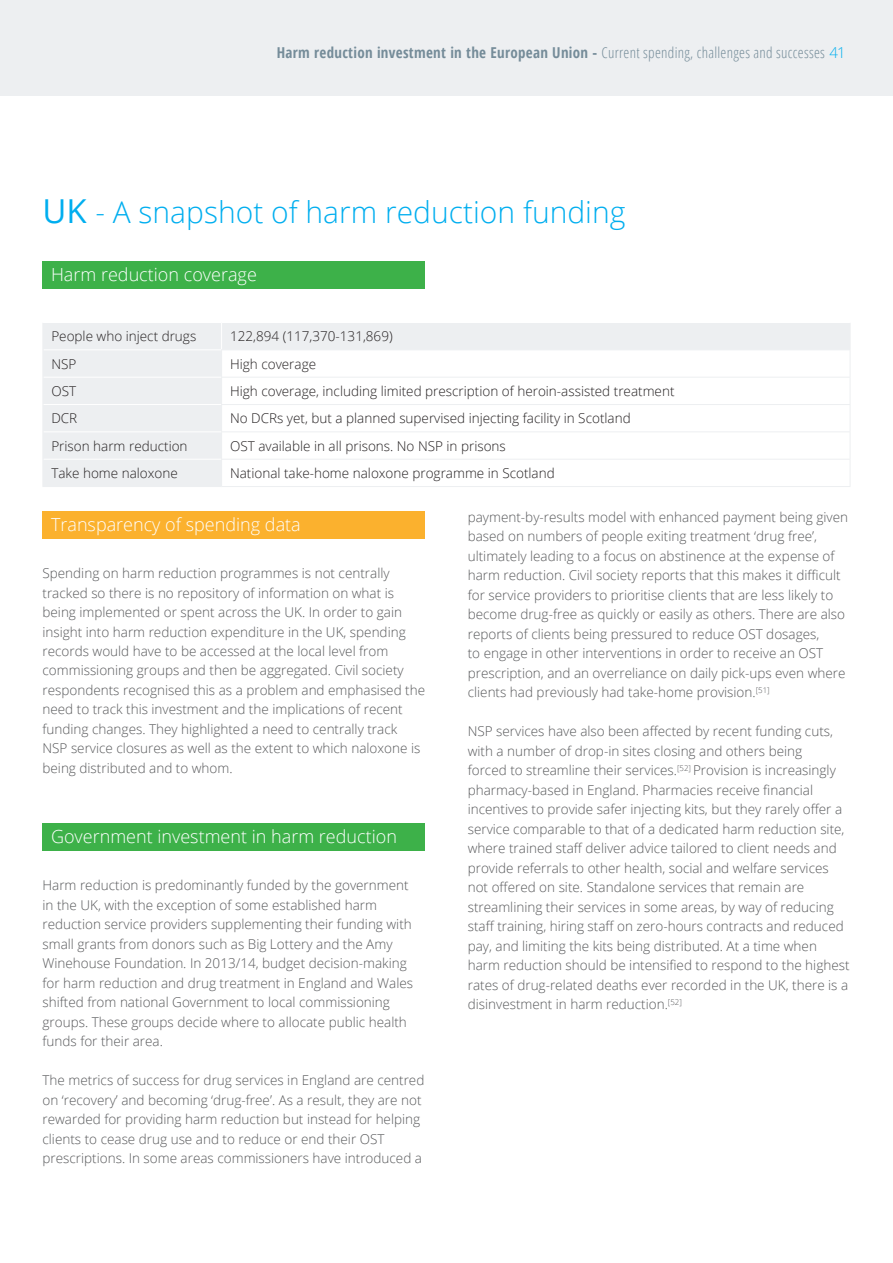
<style>
.page{position:relative;width:893px;height:1263px;background:#fff}
.page>*{position:absolute;margin:0;border:0;box-sizing:border-box;transform-origin:0 0}
.t1{font:300 30px "Open Sans";color:#00aeef}
.t2{font:300 18px "Open Sans";color:#fff}
.t3{font:700 condensed 15px "Open Sans";letter-spacing:.02em;color:#758c99}
.t4{font:300 13.5px/19.5px "Open Sans";color:#57585a}
.t5{font:300 13.5px "Open Sans";color:#231f20}
.s1{font-weight:300}
.s2{font-weight:300;font-stretch:normal;color:#00aeef}
.s3{font-weight:400;font-size:33px}
</style>
<div class="page">
<div style="left:0;top:0;width:893px;height:95px;background:#edeff1"></div>
<div style="left:43px;top:511px;width:382px;height:28px;background:#fbb12e"></div>
<div style="left:43px;top:823px;width:382px;height:28px;background:#3db149"></div>
<div style="left:43px;top:261px;width:382px;height:28px;background:#3db149"></div>
<div style="left:44px;top:323px;width:806px;height:163px;background:#edeff1"></div>
<svg style="left:222px;top:350px;width:628px;height:136px"></svg>
<hr style="left:43px;top:349px;width:178px;height:1px;background:#fff">
<hr style="left:43px;top:377px;width:178px;height:1px;background:#fff">
<hr style="left:43px;top:404px;width:178px;height:1px;background:#fff">
<hr style="left:43px;top:431px;width:178px;height:1px;background:#fff">
<hr style="left:43px;top:459px;width:178px;height:1px;background:#fff">
<hr style="left:221px;top:349px;width:629px;height:1px;background:#edeff1">
<hr style="left:221px;top:377px;width:629px;height:1px;background:#edeff1">
<hr style="left:221px;top:404px;width:629px;height:1px;background:#edeff1">
<hr style="left:221px;top:431px;width:629px;height:1px;background:#edeff1">
<hr style="left:221px;top:459px;width:629px;height:1px;background:#edeff1">
<svg style="left:221px;top:323px;width:1px;height:163px"></svg>
<svg style="left:43px;top:323px;width:1px;height:163px"></svg>
<svg style="left:850px;top:323px;width:1px;height:163px"></svg>
<hr style="left:43px;top:486px;width:179px;height:1px;background:#edeff1">
<hr style="left:222px;top:486px;width:628px;height:1px;background:#edeff1">
<p class="t3" style="left:277px;top:42px;width:570px">Harm reduction investment in the European Union - <span class="s1">Current spending, challenges and successes</span> <span class="s2">41</span></p>
<h1 class="t1" style="left:43px;top:192px;width:584px"><span class="s3">UK</span> - A snapshot of harm reduction funding</h1>
<h2 class="t2" style="left:51px;top:262px;width:207px">Harm reduction coverage</h2>
<p class="t5" style="left:51px;top:327px;width:146px">People who inject drugs</p>
<p class="t5" style="left:230px;top:327px;width:164px">122,894 (117,370-131,869)</p>
<p class="t5" style="left:51px;top:354px;width:26px">NSP</p>
<p class="t5" style="left:230px;top:354px;width:88px">High coverage</p>
<p class="t5" style="left:51px;top:382px;width:26px">OST</p>
<p class="t5" style="left:230px;top:382px;width:446px">High coverage, including limited prescription of heroin-assisted treatment</p>
<p class="t5" style="left:51px;top:409px;width:27px">DCR</p>
<p class="t5" style="left:230px;top:409px;width:402px">No DCRs yet, but a planned supervised injecting facility in Scotland</p>
<p class="t5" style="left:51px;top:436px;width:138px">Prison harm reduction</p>
<p class="t5" style="left:230px;top:436px;width:277px">OST available in all prisons. No NSP in prisons</p>
<p class="t5" style="left:51px;top:464px;width:128px">Take home naloxone</p>
<p class="t5" style="left:230px;top:464px;width:326px">National take-home naloxone programme in Scotland</p>
<h2 class="t2" style="left:51px;top:512px;width:251px">Transparency of spending data</h2>
<p class="t4" style="left:43px;top:563px;width:384px">Spending on harm reduction programmes is not centrally tracked so there is no repository of information on what is being implemented or spent across the UK. In order to gain insight into harm reduction expenditure in the UK, spending records would have to be accessed at the local level from commissioning groups and then be aggregated. Civil society respondents recognised this as a problem and emphasised the need to track this investment and the implications of recent funding changes. They highlighted a need to centrally track NSP service closures as well as the extent to which naloxone is being distributed and to whom.</p>
<h2 class="t2" style="left:51px;top:824px;width:347px">Government investment in harm reduction</h2>
<p class="t4" style="left:43px;top:875px;width:372px">Harm reduction is predominantly funded by the government in the UK, with the exception of some established harm reduction service providers supplementing their funding with small grants from donors such as Big Lottery and the Amy Winehouse Foundation. In 2013/14, budget decision-making for harm reduction and drug treatment in England and Wales shifted from national Government to local commissioning groups. These groups decide where to allocate public health funds for their area.</p>
<p class="t4" style="left:43px;top:1070px;width:383px">The metrics of success for drug services in England are centred on ‘recovery’ and becoming ‘drug-free’. As a result, they are not rewarded for providing harm reduction but instead for helping clients to cease drug use and to reduce or end their OST prescriptions. In some areas commissioners have introduced a</p>
<p class="t4" style="left:468px;top:507px;width:382px">payment-by-results model with enhanced payment being given based on numbers of people exiting treatment ‘drug free’, ultimately leading to a focus on abstinence at the expense of harm reduction. Civil society reports that this makes it difficult for service providers to prioritise clients that are less likely to become drug-free as quickly or easily as others. There are also reports of clients being pressured to reduce OST dosages,<br>to engage in other interventions in order to receive an OST prescription, and an overreliance on daily pick-ups even where clients had previously had take-home provision.<sup>[51]</sup></p>
<p class="t4" style="left:468px;top:721px;width:383px">NSP services have also been affected by recent funding cuts, with a number of drop-in sites closing and others being<br>forced to streamline their services.<sup>[52]</sup> Provision is increasingly pharmacy-based in England. Pharmacies receive financial incentives to provide safer injecting kits, but they rarely offer a service comparable to that of a dedicated harm reduction site, where trained staff deliver advice tailored to client needs and provide referrals to other health, social and welfare services not offered on site. Standalone services that remain are streamlining their services in some areas, by way of reducing staff training, hiring staff on zero-hours contracts and reduced pay, and limiting the kits being distributed. At a time when harm reduction should be intensified to respond to the highest rates of drug-related deaths ever recorded in the UK, there is a disinvestment in harm reduction.<sup>[52]</sup></p>
</div>
